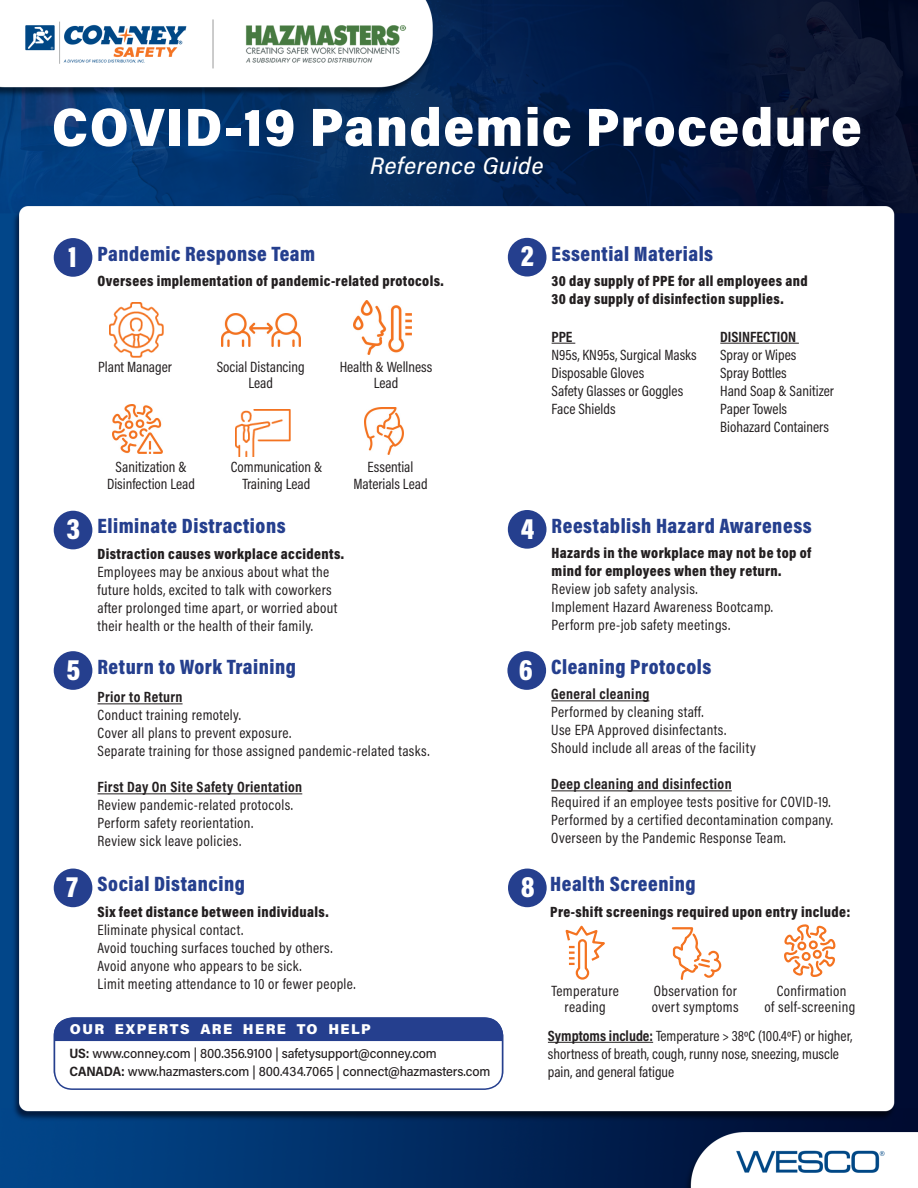
<style>
.page{position:relative;width:918px;height:1188px;background:#fff}
.page>*{position:absolute;margin:0;border:0;box-sizing:border-box;transform-origin:0 0}
.t1{font:900 54px "Acumin Pro Semi Cond";letter-spacing:.025em;color:#fff}
.t2{font:900 30px "Acumin Pro Cond";color:#fff}
.t3{font:italic 500 24px "Acumin Pro Semi Cond";letter-spacing:.025em;color:#fff}
.t4{font:900 21px "Acumin Pro Cond";letter-spacing:.025em;color:#253f8e}
.t5{font:15px/18px "Acumin Pro Cond";letter-spacing:.025em;color:#231f20}
.t6{font:15px/16.5px "Acumin Pro Cond";color:#231f20;text-align:center}
.t7{font:900 15px/18px "Acumin Pro Cond";letter-spacing:.025em;color:#231f20}
.t8{font:700 15px "Acumin Pro Cond";letter-spacing:.025em;color:#231f20}
.t9{font:15px "Acumin Pro Cond";letter-spacing:.005em;color:#231f20}
.t10{font:700 15px "Acumin Pro Cond";color:#231f20}
.t11{font:900 14.25px "Acumin Pro";letter-spacing:.1em;color:#fff}
.t12{font:500 13.5px "Acumin Pro Semi Cond";letter-spacing:-.01em;color:#231f20}
.s1{font-weight:700}
</style>
<div class="page">
<img style="left:0;top:1px;width:918px;height:1187px">
<div style="left:54px;top:238px;width:38px;height:39px;background:#253f8e;border-radius:50%"></div>
<div style="left:508px;top:238px;width:39px;height:39px;background:#253f8e;border-radius:50%"></div>
<svg style="left:552px;top:343px;width:23px;height:1px"></svg>
<img style="left:221px;top:313px;width:80px;height:34px">
<img style="left:353px;top:301px;width:58px;height:54px">
<img style="left:109px;top:303px;width:55px;height:54px">
<img style="left:113px;top:405px;width:49px;height:48px">
<img style="left:365px;top:407px;width:39px;height:48px">
<img style="left:236px;top:410px;width:54px;height:47px">
<div style="left:54px;top:511px;width:38px;height:38px;background:#253f8e;border-radius:50%"></div>
<div style="left:508px;top:510px;width:39px;height:39px;background:#253f8e;border-radius:50%"></div>
<div style="left:507px;top:651px;width:39px;height:39px;background:#253f8e;border-radius:50%"></div>
<hr style="left:551px;top:700px;width:98px;height:1px;background:#231f20">
<hr style="left:551px;top:790px;width:181px;height:1px;background:#231f20">
<div style="left:54px;top:651px;width:38px;height:39px;background:#253f8e;border-radius:50%"></div>
<hr style="left:98px;top:703px;width:85px;height:1px;background:#231f20">
<hr style="left:98px;top:793px;width:204px;height:1px;background:#231f20">
<div style="left:54px;top:869px;width:38px;height:38px;background:#253f8e;border-radius:50%"></div>
<div style="left:508px;top:869px;width:39px;height:38px;background:#253f8e;border-radius:50%"></div>
<svg style="left:564px;top:923px;width:45px;height:58px"></svg>
<svg style="left:671px;top:878px;width:51px;height:103px"></svg>
<svg style="left:782px;top:922px;width:56px;height:56px"></svg>
<hr style="left:720px;top:343px;width:79px;height:1px;background:#231f20">
<hr style="left:548px;top:1042px;width:105px;height:1px;background:#231f20">
<svg style="left:54px;top:1017px;width:449px;height:61px"></svg>
<div style="left:54px;top:1017px;width:449px;height:73px;border:2px solid #253f8e;border-radius:18px"></div>
<p class="t1" style="left:52px;top:89px;width:811px">COVID-19 Pandemic Procedure</p>
<p class="t3" style="left:370px;top:149px;width:175px">Reference Guide</p>
<p class="t2" style="left:68px;top:237px;width:10px">1</p>
<p class="t4" style="left:98px;top:240px;width:219px">Pandemic Response Team</p>
<p class="t7" style="left:98px;top:272px;width:348px">Oversees implementation of pandemic-related protocols.</p>
<p class="t6" style="left:98px;top:358px;width:75px">Plant Manager</p>
<p class="t6" style="left:217px;top:358px;width:89px">Social Distancing<br>Lead</p>
<p class="t6" style="left:340px;top:358px;width:94px">Health &amp; Wellness<br>Lead</p>
<p class="t6" style="left:116px;top:458px;width:72px">Sanitization &amp;</p>
<p class="t6" style="left:107px;top:475px;width:89px">Disinfection Lead</p>
<p class="t6" style="left:231px;top:458px;width:93px">Communication &amp;<br>Training Lead</p>
<p class="t6" style="left:368px;top:458px;width:47px">Essential</p>
<p class="t6" style="left:353px;top:475px;width:76px">Materials Lead</p>
<p class="t2" style="left:67px;top:509px;width:15px">3</p>
<p class="t4" style="left:98px;top:512px;width:190px">Eliminate Distractions</p>
<p class="t7" style="left:98px;top:544px;width:248px">Distraction causes workplace accidents.</p>
<p class="t5" style="left:98px;top:562px;width:236px">Employees may be anxious about what the future holds, excited to talk with coworkers</p>
<p class="t5" style="left:98px;top:598px;width:241px">after prolonged time apart, or worried about their health or the health of their family.</p>
<p class="t2" style="left:67px;top:650px;width:15px">5</p>
<p class="t4" style="left:98px;top:653px;width:200px">Return to Work Training</p>
<p class="t8" style="left:98px;top:687px;width:87px">Prior to Return</p>
<p class="t5" style="left:98px;top:706px;width:145px">Conduct training remotely.</p>
<p class="t5" style="left:98px;top:724px;width:195px">Cover all plans to prevent exposure.</p>
<p class="t5" style="left:98px;top:742px;width:334px">Separate training for those assigned pandemic-related tasks.</p>
<p class="t8" style="left:98px;top:777px;width:206px">First Day On Site Safety Orientation</p>
<p class="t5" style="left:98px;top:796px;width:197px">Review pandemic-related protocols.</p>
<p class="t5" style="left:98px;top:814px;width:157px">Perform safety reorientation.</p>
<p class="t5" style="left:98px;top:832px;width:145px">Review sick leave policies.</p>
<p class="t2" style="left:67px;top:867px;width:13px">7</p>
<p class="t4" style="left:98px;top:870px;width:149px">Social Distancing</p>
<p class="t7" style="left:98px;top:902px;width:233px">Six feet distance between individuals.</p>
<p class="t5" style="left:98px;top:920px;width:147px">Eliminate physical contact.</p>
<p class="t5" style="left:98px;top:938px;width:237px">Avoid touching surfaces touched by others.</p>
<p class="t5" style="left:98px;top:956px;width:206px">Avoid anyone who appears to be sick.</p>
<p class="t5" style="left:98px;top:974px;width:260px">Limit meeting attendance to 10 or fewer people.</p>
<p class="t11" style="left:70px;top:1019px;width:303px">OUR EXPERTS ARE HERE TO HELP</p>
<p class="t12" style="left:69px;top:1044px;width:369px"><span class="s1">US:</span> www.conney.com | 800.356.9100 | safetysupport@conney.com</p>
<p class="t12" style="left:69px;top:1062px;width:422px"><span class="s1">CANADA:</span> www.hazmasters.com | 800.434.7065 | connect@hazmasters.com</p>
<p class="t2" style="left:521px;top:236px;width:15px">2</p>
<p class="t4" style="left:552px;top:240px;width:163px">Essential Materials</p>
<p class="t7" style="left:552px;top:272px;width:258px">30 day supply of PPE for all employees and</p>
<p class="t7" style="left:552px;top:290px;width:234px">30 day supply of disinfection supplies.</p>
<p class="t8" style="left:552px;top:327px;width:22px">PPE</p>
<p class="t6" style="left:552px;top:346px;width:147px">N95s, KN95s, Surgical Masks</p>
<p class="t6" style="left:552px;top:364px;width:94px">Disposable Gloves</p>
<p class="t9" style="left:552px;top:381px;width:133px">Safety Glasses or Goggles</p>
<p class="t6" style="left:552px;top:400px;width:65px">Face Shields</p>
<p class="t10" style="left:720px;top:327px;width:77px">DISINFECTION</p>
<p class="t6" style="left:720px;top:346px;width:78px">Spray or Wipes</p>
<p class="t6" style="left:720px;top:364px;width:68px">Spray Bottles</p>
<p class="t6" style="left:720px;top:382px;width:115px">Hand Soap &amp; Sanitizer</p>
<p class="t6" style="left:720px;top:400px;width:68px">Paper Towels</p>
<p class="t6" style="left:720px;top:418px;width:110px">Biohazard Containers</p>
<p class="t2" style="left:521px;top:509px;width:15px">4</p>
<p class="t4" style="left:552px;top:512px;width:262px">Reestablish Hazard Awareness</p>
<p class="t7" style="left:552px;top:544px;width:261px">Hazards in the workplace may not be top of mind for employees when they return.</p>
<p class="t5" style="left:552px;top:580px;width:148px">Review job safety analysis.</p>
<p class="t5" style="left:552px;top:598px;width:223px">Implement Hazard Awareness Bootcamp.</p>
<p class="t5" style="left:552px;top:616px;width:180px">Perform pre-job safety meetings.</p>
<p class="t2" style="left:519px;top:650px;width:16px">6</p>
<p class="t4" style="left:551px;top:653px;width:162px">Cleaning Protocols</p>
<p class="t8" style="left:551px;top:684px;width:100px">General cleaning</p>
<p class="t5" style="left:551px;top:703px;width:154px">Performed by cleaning staff.</p>
<p class="t5" style="left:551px;top:721px;width:177px">Use EPA Approved disinfectants.</p>
<p class="t5" style="left:551px;top:739px;width:206px">Should include all areas of the facility</p>
<p class="t8" style="left:551px;top:774px;width:182px">Deep cleaning and disinfection</p>
<p class="t5" style="left:551px;top:793px;width:281px">Required if an employee tests positive for COVID-19.</p>
<p class="t5" style="left:551px;top:811px;width:283px">Performed by a certified decontamination company.</p>
<p class="t5" style="left:551px;top:829px;width:236px">Overseen by the Pandemic Response Team.</p>
<p class="t2" style="left:521px;top:867px;width:16px">8</p>
<p class="t4" style="left:550px;top:870px;width:147px">Health Screening</p>
<p class="t7" style="left:550px;top:902px;width:302px">Pre-shift screenings required upon entry include:</p>
<p class="t5" style="left:552px;top:981px;width:69px">Temperature</p>
<p class="t5" style="left:565px;top:998px;width:43px">reading</p>
<p class="t5" style="left:654px;top:981px;width:85px">Observation for</p>
<p class="t5" style="left:652px;top:998px;width:88px">overt symptoms</p>
<p class="t5" style="left:777px;top:981px;width:71px">Confirmation</p>
<p class="t5" style="left:765px;top:998px;width:92px">of self-screening</p>
<p class="t6" style="left:548px;top:1026px;width:306px;line-height:18px;text-align:left"><span class="s1">Symptoms include:</span> Temperature &gt; 38ºC (100.4ºF) or higher, shortness of breath, cough, runny nose, sneezing, muscle pain, and general fatigue</p>
</div>
